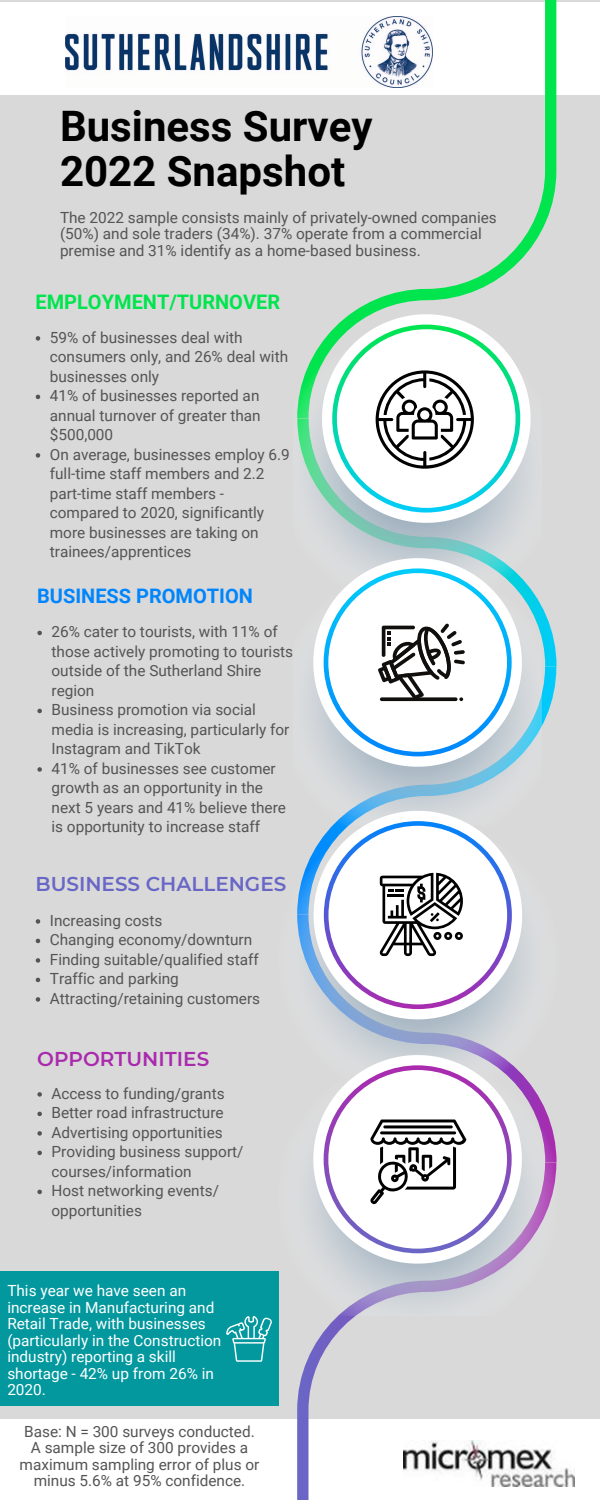
<style>
.page{position:relative;width:600px;height:1500px;background:#d9d9d9}
.page>*{position:absolute;margin:0;border:0;box-sizing:border-box;transform-origin:0 0}
.t1{font:700 42px/45.8px "Roboto";color:#000}
.t2{font:700 20px "Roboto";color:#00e54e}
.t3{font:600 20px "Montserrat";color:#6967c6}
.t4{font:700 20px "Roboto";color:#0085fc}
.t5{font:600 20px "Montserrat";color:#aa2aae}
.t6{font:15.4px/19.5px "Roboto";color:#545454}
.t7{font:15.4px/16.5px "Roboto";color:#fff}
</style>
<div class="page">
<div style="left:0;top:2px;width:599px;height:92px;background:#fff"></div>
<div style="left:0;top:1419px;width:599px;height:81px;background:#fff"></div>
<svg style="left:297px;top:0;width:259px;height:350px"></svg>
<svg style="left:541px;top:605px;width:16px;height:61px"></svg>
<svg style="left:541px;top:666px;width:15px;height:61px"></svg>
<svg style="left:297px;top:1316px;width:259px;height:184px"></svg>
<img style="left:297px;top:350px;width:244px;height:461px">
<img style="left:297px;top:851px;width:260px;height:465px">
<svg style="left:322px;top:314px;width:209px;height:209px"></svg>
<svg style="left:313px;top:558px;width:209px;height:209px"></svg>
<svg style="left:314px;top:811px;width:208px;height:208px"></svg>
<svg style="left:313px;top:1055px;width:209px;height:209px"></svg>
<svg style="left:324px;top:568px;width:188px;height:188px"></svg>
<svg style="left:324px;top:821px;width:188px;height:188px"></svg>
<svg style="left:324px;top:1065px;width:188px;height:188px"></svg>
<svg style="left:332px;top:325px;width:188px;height:188px"></svg>
<img style="left:404px;top:1440px;width:171px;height:46px">
<div style="left:0;top:1271px;width:278px;height:135px;background:#03989e"></div>
<svg style="left:226px;top:1316px;width:46px;height:46px"></svg>
<img style="left:66px;top:16px;width:366px;height:72px">
<svg style="left:36px;top:336px;width:4px;height:5px"></svg>
<svg style="left:36px;top:395px;width:4px;height:4px"></svg>
<svg style="left:36px;top:453px;width:4px;height:5px"></svg>
<svg style="left:37px;top:631px;width:5px;height:4px"></svg>
<svg style="left:37px;top:709px;width:5px;height:4px"></svg>
<svg style="left:37px;top:767px;width:5px;height:5px"></svg>
<svg style="left:36px;top:919px;width:4px;height:5px"></svg>
<svg style="left:36px;top:939px;width:4px;height:4px"></svg>
<svg style="left:36px;top:958px;width:4px;height:5px"></svg>
<svg style="left:36px;top:978px;width:4px;height:4px"></svg>
<svg style="left:36px;top:997px;width:4px;height:5px"></svg>
<svg style="left:37px;top:1092px;width:5px;height:5px"></svg>
<svg style="left:37px;top:1112px;width:5px;height:4px"></svg>
<svg style="left:37px;top:1131px;width:5px;height:5px"></svg>
<svg style="left:37px;top:1151px;width:5px;height:4px"></svg>
<svg style="left:37px;top:1190px;width:5px;height:4px"></svg>
<h1 class="t1" style="left:60px;top:103px;width:314px">Business Survey<br>2022 Snapshot</h1>
<p class="t6" style="left:60px;top:209px;width:438px;line-height:16.5px">The 2022 sample consists mainly of privately-owned companies (50%) and sole traders (34%). 37% operate from a commercial premise and 31% identify as a home-based business.</p>
<p class="t2" style="left:36px;top:291px;width:246px">EMPLOYMENT/TURNOVER</p>
<p class="t6" style="left:50px;top:328px;width:242px">59% of businesses deal with consumers only, and 26% deal with businesses only<br>41% of businesses reported an annual turnover of greater than $500,000<br>On average, businesses employ 6.9 full-time staff members and 2.2 part-time staff members - compared to 2020, significantly more businesses are taking on trainees/apprentices</p>
<p class="t4" style="left:37px;top:585px;width:217px">BUSINESS PROMOTION</p>
<p class="t6" style="left:52px;top:622px;width:243px">26% cater to tourists, with 11% of those actively promoting to tourists outside of the Sutherland Shire region<br>Business promotion via social media is increasing, particularly for<br>Instagram and TikTok<br>41% of businesses see customer growth as an opportunity in the next 5 years and 41% believe there is opportunity to increase staff</p>
<p class="t3" style="left:36px;top:872px;width:252px">BUSINESS CHALLENGES</p>
<p class="t6" style="left:50px;top:911px;width:212px">Increasing costs<br>Changing economy/downturn<br>Finding suitable/qualified staff<br>Traffic and parking<br>Attracting/retaining customers</p>
<p class="t5" style="left:37px;top:1046px;width:174px">OPPORTUNITIES</p>
<p class="t6" style="left:52px;top:1084px;width:194px">Access to funding/grants<br>Better road infrastructure<br>Advertising opportunities<br>Providing business support/ courses/information<br>Host networking events/ opportunities</p>
<p class="t7" style="left:7px;top:1283px;width:216px">This year we have seen an increase in Manufacturing and<br>Retail Trade, with businesses (particularly in the Construction industry) reporting a skill shortage - 42% up from 26% in<br>2020.</p>
<p class="t6" style="left:20px;top:1423px;width:241px;line-height:16.5px;text-align:center">Base: N = 300 surveys conducted.<br>A sample size of 300 provides a maximum sampling error of plus or minus 5.6% at 95% confidence.</p>
</div>
